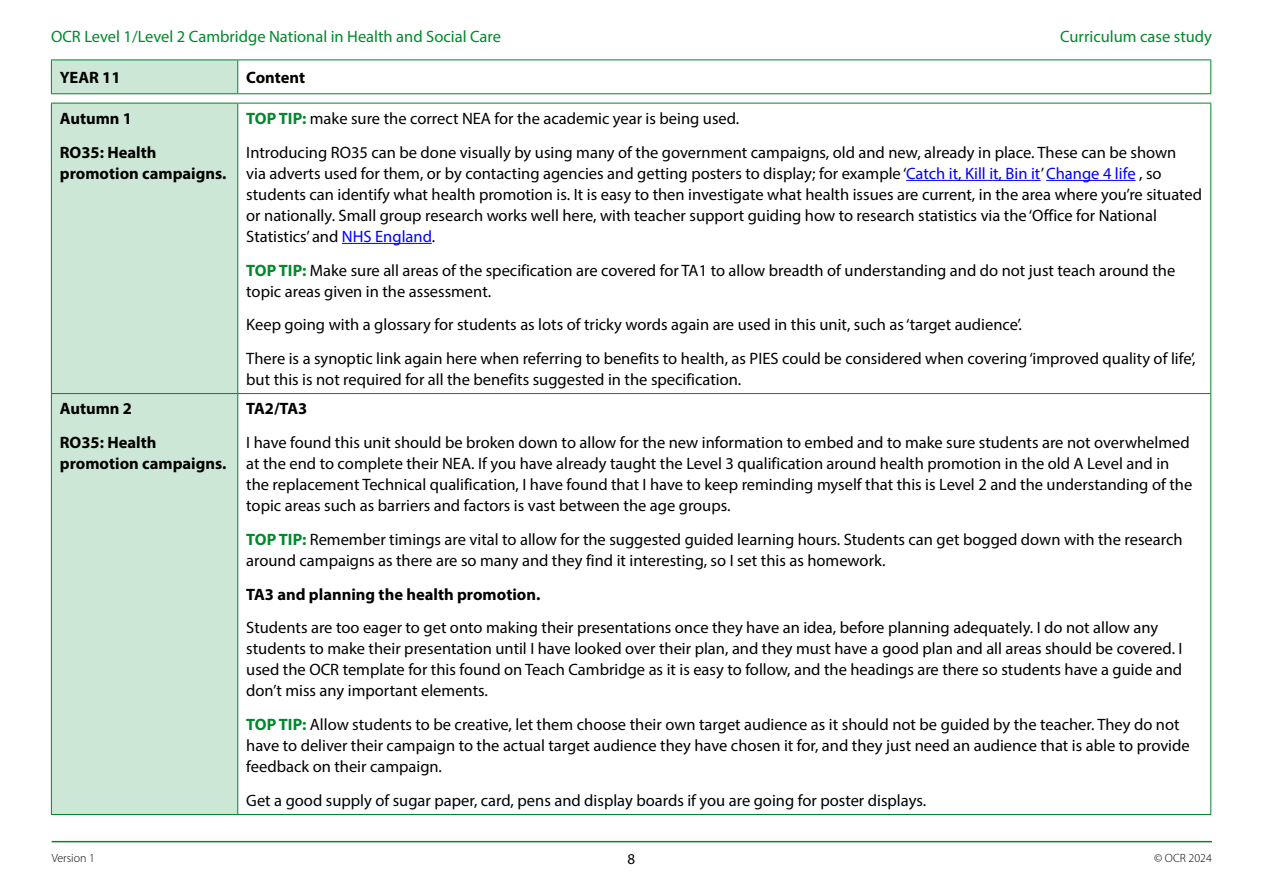
<style>
.page{position:relative;width:1263px;height:893px;background:#fff}
.page>*{position:absolute;margin:0;border:0;box-sizing:border-box;transform-origin:0 0}
.t1{font:16.5px/21px "Myriad Pro";color:#000}
.t2{font:700 16.5px/21px "Myriad Pro";color:#000}
.t3{font:16.5px "Myriad Pro";color:#00882b}
.t4{font:15px "Myriad Pro";color:#000}
.t5{font:300 12px "Myriad Pro";color:#000}
.s1{font-weight:700;color:#00882b}
.s2{color:#00f}
</style>
<div class="page">
<hr style="left:52px;top:841px;width:1160px;height:1px;background:#00882b">
<div style="left:51px;top:61px;width:187px;height:753px;background:#cce7d5"></div>
<hr style="left:51px;top:60px;width:187px;height:1px;background:#00882b">
<hr style="left:51px;top:60px;width:1px;height:33px;background:#00882b">
<hr style="left:238px;top:60px;width:973px;height:1px;background:#00882b">
<hr style="left:237px;top:60px;width:1px;height:33px;background:#00882b">
<hr style="left:1210px;top:60px;width:1px;height:33px;background:#00882b">
<hr style="left:51px;top:93px;width:187px;height:1px;background:#00882b">
<hr style="left:238px;top:93px;width:973px;height:1px;background:#00882b">
<hr style="left:51px;top:103px;width:187px;height:1px;background:#00882b">
<hr style="left:51px;top:103px;width:1px;height:290px;background:#00882b">
<hr style="left:238px;top:103px;width:973px;height:1px;background:#00882b">
<hr style="left:237px;top:103px;width:1px;height:290px;background:#00882b">
<hr style="left:1210px;top:103px;width:1px;height:290px;background:#00882b">
<hr style="left:51px;top:393px;width:187px;height:1px;background:#00882b">
<hr style="left:51px;top:394px;width:1px;height:420px;background:#00882b">
<hr style="left:238px;top:393px;width:973px;height:1px;background:#00882b">
<hr style="left:237px;top:394px;width:1px;height:420px;background:#00882b">
<hr style="left:1210px;top:394px;width:1px;height:420px;background:#00882b">
<hr style="left:51px;top:814px;width:187px;height:1px;background:#00882b">
<hr style="left:238px;top:814px;width:973px;height:1px;background:#00882b">
<hr style="left:906px;top:180px;width:135px;height:1px;background:#00f">
<hr style="left:1046px;top:180px;width:89px;height:1px;background:#00f">
<hr style="left:342px;top:243px;width:90px;height:1px;background:#00f">
<p class="t3" style="left:51px;top:26px;width:451px">OCR Level 1/Level 2 Cambridge National in Health and Social Care</p>
<p class="t3" style="left:1060px;top:26px;width:153px">Curriculum case study</p>
<p class="t2" style="left:60px;top:66px;width:62px">YEAR 11</p>
<p class="t2" style="left:246px;top:66px;width:60px">Content</p>
<p class="t2" style="left:60px;top:107px;width:74px">Autumn 1</p>
<p class="t2" style="left:60px;top:141px;width:168px">RO35: Health promotion campaigns.</p>
<p class="t1" style="left:246px;top:108px;width:495px"><span class="s1">TOP TIP:</span> make sure the correct NEA for the academic year is being used.</p>
<p class="t1" style="left:246px;top:141px;width:957px">Introducing RO35 can be done visually by using many of the government campaigns, old and new, already in place. These can be shown<br>via adverts used for them, or by contacting agencies and getting posters to display; for example ‘<span class="s2">Catch it, Kill it, Bin it</span>’ <span class="s2">Change 4 life</span> , so students can identify what health promotion is. It is easy to then investigate what health issues are current, in the area where you’re situated or nationally. Small group research works well here, with teacher support guiding how to research statistics via the ‘Office for National Statistics’ and <span class="s2">NHS England</span>.</p>
<p class="t1" style="left:246px;top:259px;width:930px"><span class="s1">TOP TIP:</span> Make sure all areas of the specification are covered for TA1 to allow breadth of understanding and do not just teach around the topic areas given in the assessment.</p>
<p class="t1" style="left:246px;top:314px;width:777px">Keep going with a glossary for students as lots of tricky words again are used in this unit, such as ‘target audience’.</p>
<p class="t1" style="left:246px;top:348px;width:951px">There is a synoptic link again here when referring to benefits to health, as PIES could be considered when covering ‘improved quality of life’, but this is not required for all the benefits suggested in the specification.</p>
<p class="t2" style="left:60px;top:398px;width:74px">Autumn 2</p>
<p class="t2" style="left:60px;top:432px;width:168px">RO35: Health promotion campaigns.</p>
<p class="t2" style="left:246px;top:398px;width:63px">TA2/TA3</p>
<p class="t1" style="left:246px;top:432px;width:947px">I have found this unit should be broken down to allow for the new information to embed and to make sure students are not overwhelmed at the end to complete their NEA. If you have already taught the Level 3 qualification around health promotion in the old A Level and in the replacement Technical qualification, I have found that I have to keep reminding myself that this is Level 2 and the understanding of the topic areas such as barriers and factors is vast between the age groups.</p>
<p class="t1" style="left:246px;top:529px;width:938px"><span class="s1">TOP TIP:</span> Remember timings are vital to allow for the suggested guided learning hours. Students can get bogged down with the research around campaigns as there are so many and they find it interesting, so I set this as homework.</p>
<p class="t2" style="left:246px;top:583px;width:296px">TA3 and planning the health promotion.</p>
<p class="t1" style="left:246px;top:617px;width:938px">Students are too eager to get onto making their presentations once they have an idea, before planning adequately. I do not allow any students to make their presentation until I have looked over their plan, and they must have a good plan and all areas should be covered. I used the OCR template for this found on Teach Cambridge as it is easy to follow, and the headings are there so students have a guide and don’t miss any important elements.</p>
<p class="t1" style="left:246px;top:714px;width:945px"><span class="s1">TOP TIP:</span> Allow students to be creative, let them choose their own target audience as it should not be guided by the teacher. They do not have to deliver their campaign to the actual target audience they have chosen it for, and they just need an audience that is able to provide feedback on their campaign.</p>
<p class="t1" style="left:246px;top:790px;width:681px">Get a good supply of sugar paper, card, pens and display boards if you are going for poster displays.</p>
<p class="t5" style="left:52px;top:850px;width:45px">Version 1</p>
<p class="t4" style="left:628px;top:849px;width:9px">8</p>
<p class="t5" style="left:1154px;top:850px;width:59px">© OCR 2024</p>
</div>
